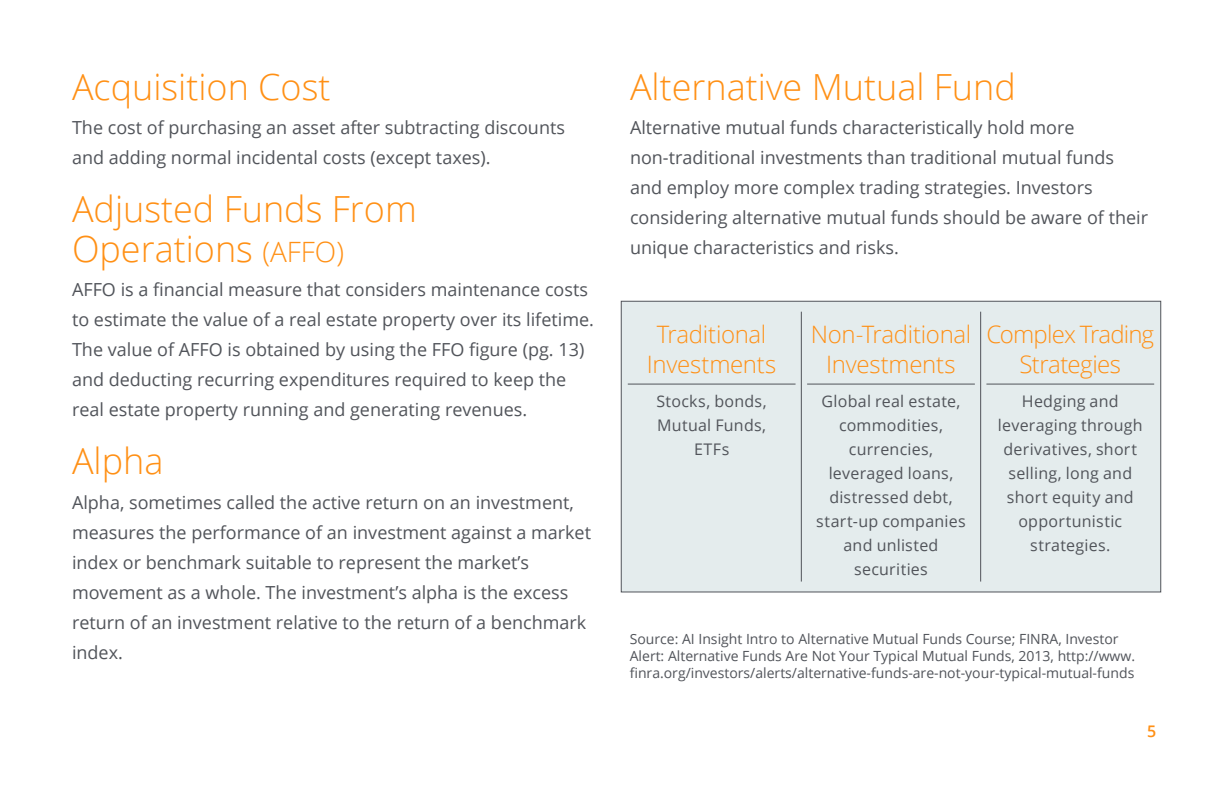
<style>
.page{position:relative;width:1224px;height:792px;background:#fff}
.page>*{position:absolute;margin:0;border:0;box-sizing:border-box;transform-origin:0 0}
.t1{font:300 36px/40px "Open Sans";color:#ff9015}
.t2{font:300 24px/30px "Open Sans";letter-spacing:-.015em;color:#ff9015;text-align:center}
.t3{font:300 24px/30px "Open Sans";letter-spacing:-.035em;color:#ff9015;text-align:center}
.t4{font:18px/30px "Open Sans";color:#51545a}
.t5{font:16px/24px "Open Sans";letter-spacing:.015em;color:#51545a;text-align:center}
.t6{font:600 16px "Open Sans";color:#ff9015}
.t7{font:14px/16.8px "Open Sans";color:#51545a}
.s1{font-size:28px}
</style>
<div class="page">
<div style="left:621px;top:301px;width:540px;height:291px;background:#e4eced;border:1px solid #51545a"></div>
<hr style="left:801px;top:312px;width:1px;height:270px;background:#51545a">
<hr style="left:980px;top:312px;width:1px;height:270px;background:#51545a">
<hr style="left:628px;top:384px;width:168px;height:1px;background:#51545a">
<hr style="left:807px;top:384px;width:168px;height:1px;background:#51545a">
<hr style="left:986px;top:384px;width:168px;height:1px;background:#51545a">
<h1 class="t1" style="left:72px;top:66px;width:260px">Acquisition Cost</h1>
<p class="t4" style="left:72px;top:112px;width:495px">The cost of purchasing an asset after subtracting discounts and adding normal incidental costs (except taxes).</p>
<h1 class="t1" style="left:72px;top:188px;width:346px">Adjusted Funds From<br>Operations <span class="s1">(AFFO)</span></h1>
<p class="t4" style="left:72px;top:274px;width:524px">AFFO is a financial measure that considers maintenance costs to estimate the value of a real estate property over its lifetime.<br>The value of AFFO is obtained by using the FFO figure (pg. 13) and deducting recurring expenditures required to keep the real estate property running and generating revenues.</p>
<h1 class="t1" style="left:72px;top:440px;width:93px">Alpha</h1>
<p class="t4" style="left:72px;top:487px;width:521px">Alpha, sometimes called the active return on an investment, measures the performance of an investment against a market index or benchmark suitable to represent the market’s movement as a whole. The investment’s alpha is the excess return of an investment relative to the return of a benchmark index.</p>
<h1 class="t1" style="left:630px;top:66px;width:387px">Alternative Mutual Fund</h1>
<p class="t4" style="left:630px;top:112px;width:520px">Alternative mutual funds characteristically hold more non-traditional investments than traditional mutual funds and employ more complex trading strategies. Investors considering alternative mutual funds should be aware of their unique characteristics and risks.</p>
<h2 class="t2" style="left:647px;top:319px;width:131px">Traditional<br>Investments</h2>
<h2 class="t2" style="left:811px;top:319px;width:162px">Non-Traditional<br>Investments</h2>
<h2 class="t3" style="left:986px;top:319px;width:169px">Complex Trading<br>Strategies</h2>
<p class="t5" style="left:657px;top:389px;width:112px">Stocks, bonds,<br>Mutual Funds,<br>ETFs</p>
<p class="t5" style="left:816px;top:389px;width:151px">Global real estate, commodities, currencies, leveraged loans, distressed debt, start-up companies and unlisted securities</p>
<p class="t5" style="left:998px;top:389px;width:146px">Hedging and leveraging through derivatives, short selling, long and short equity and opportunistic strategies.</p>
<p class="t7" style="left:630px;top:630px;width:507px">Source: AI Insight Intro to Alternative Mutual Funds Course; FINRA, Investor<br>Alert: Alternative Funds Are Not Your Typical Mutual Funds, 2013, http://www. finra.org/investors/alerts/alternative-funds-are-not-your-typical-mutual-funds</p>
<p class="t6" style="left:1147px;top:720px;width:11px">5</p>
</div>
